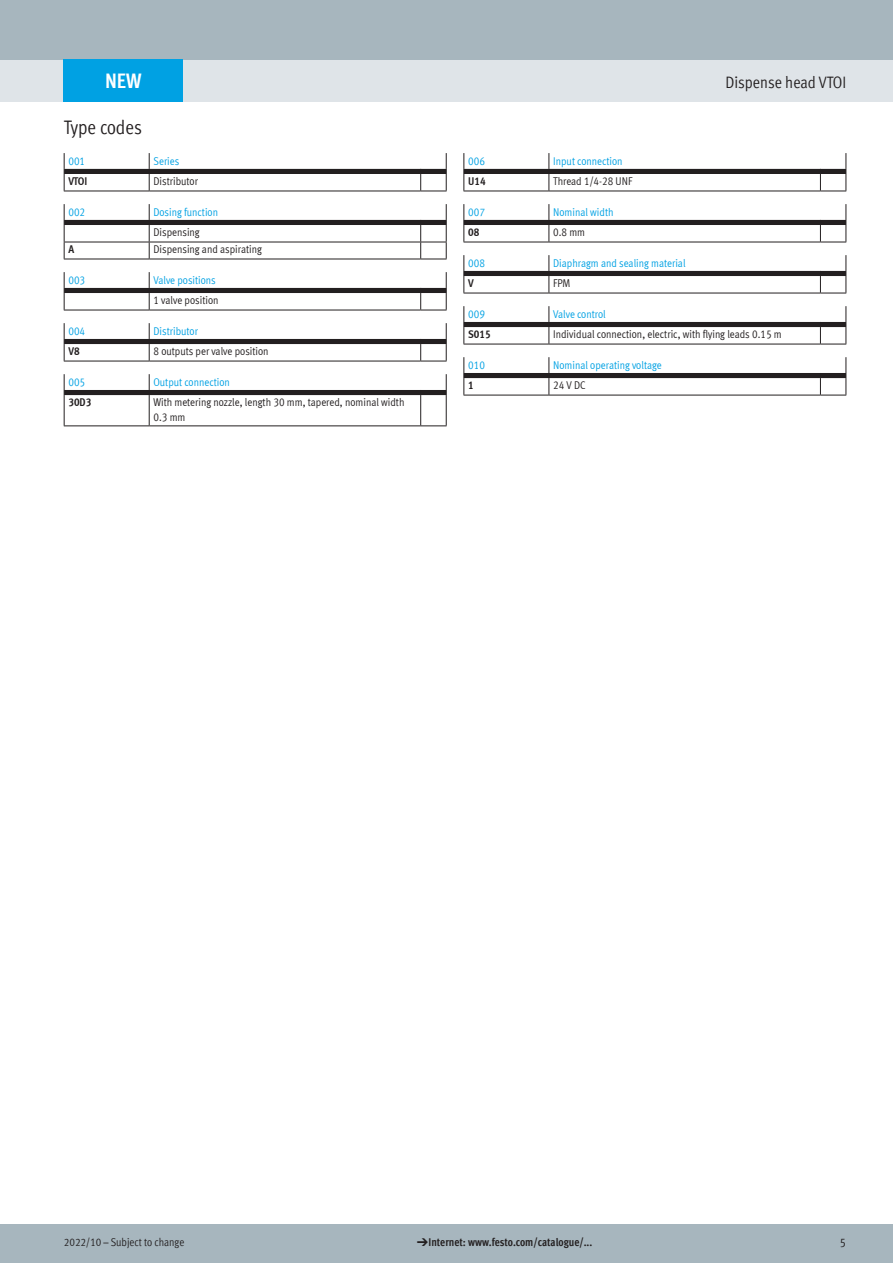
<style>
.page{position:relative;width:893px;height:1263px;background:#fff}
.page>*{position:absolute;margin:0;border:0;box-sizing:border-box;transform-origin:0 0}
.t1{font:700 21px "Meta Cond LF";color:#fff}
.t2{font:condensed 19.5px "Festo";color:#231f20}
.t3{font:condensed 16.5px "Festo";color:#231f20}
.t4{font:condensed 12.75px "Festo";color:#231f20}
.t5{font:11.25px/15px "Meta Cond LF";color:#231f20}
.t6{font:11.25px "Meta Cond LF";color:#00a1e3}
.t7{font:700 condensed 11.25px "Festo";color:#231f20}
.t8{font:condensed 11.25px "Festo";letter-spacing:-.005em;color:#231f20}
.t9{font:700 11.25px "Meta Cond LF";color:#231f20}
.s1{font-family:"Meto Pict 182";font-weight:400;font-stretch:normal}
</style>
<div class="page">
<div style="left:0;top:1225px;width:893px;height:38px;background:#a7b6be"></div>
<div style="left:0;top:60px;width:893px;height:42px;background:#dfe4e8"></div>
<div style="left:0;top:0;width:893px;height:60px;background:#a7b6be"></div>
<div style="left:64px;top:60px;width:119px;height:42px;background:#00a1e3"></div>
<svg style="left:64px;top:153px;width:383px;height:39px"></svg>
<svg style="left:64px;top:204px;width:383px;height:56px"></svg>
<svg style="left:64px;top:272px;width:383px;height:39px"></svg>
<svg style="left:64px;top:323px;width:383px;height:39px"></svg>
<svg style="left:64px;top:374px;width:383px;height:21px"></svg>
<hr style="left:64px;top:395px;width:1px;height:30px;background:#231f20">
<hr style="left:64px;top:425px;width:85px;height:1px;background:#231f20">
<hr style="left:149px;top:395px;width:1px;height:30px;background:#231f20">
<hr style="left:149px;top:425px;width:272px;height:1px;background:#231f20">
<hr style="left:420px;top:395px;width:1px;height:30px;background:#231f20">
<hr style="left:446px;top:395px;width:1px;height:30px;background:#231f20">
<svg style="left:421px;top:425px;width:26px;height:1px"></svg>
<svg style="left:463px;top:153px;width:384px;height:39px"></svg>
<svg style="left:463px;top:204px;width:384px;height:39px"></svg>
<svg style="left:463px;top:255px;width:384px;height:39px"></svg>
<svg style="left:463px;top:306px;width:384px;height:39px"></svg>
<svg style="left:463px;top:357px;width:384px;height:39px"></svg>
<h1 class="t1" style="left:105px;top:67px;width:38px">NEW</h1>
<h2 class="t2" style="left:64px;top:113px;width:80px">Type codes</h2>
<p class="t6" style="left:68px;top:154px;width:18px">001</p>
<p class="t6" style="left:153px;top:154px;width:27px">Series</p>
<p class="t9" style="left:68px;top:174px;width:21px">VTOI</p>
<p class="t5" style="left:153px;top:173px;width:46px">Distributor</p>
<p class="t6" style="left:68px;top:205px;width:18px">002</p>
<p class="t6" style="left:153px;top:205px;width:66px">Dosing function</p>
<p class="t5" style="left:153px;top:224px;width:48px">Dispensing</p>
<p class="t9" style="left:68px;top:242px;width:7px">A</p>
<p class="t5" style="left:153px;top:241px;width:110px">Dispensing and aspirating</p>
<p class="t6" style="left:68px;top:273px;width:18px">003</p>
<p class="t6" style="left:153px;top:273px;width:64px">Valve positions</p>
<p class="t5" style="left:153px;top:292px;width:67px">1 valve position</p>
<p class="t6" style="left:68px;top:324px;width:18px">004</p>
<p class="t6" style="left:153px;top:324px;width:46px">Distributor</p>
<p class="t9" style="left:68px;top:344px;width:13px">V8</p>
<p class="t5" style="left:153px;top:343px;width:117px">8 outputs per valve position</p>
<p class="t6" style="left:68px;top:375px;width:18px">005</p>
<p class="t6" style="left:153px;top:375px;width:78px">Output connection</p>
<p class="t9" style="left:68px;top:395px;width:25px">30D3</p>
<p class="t5" style="left:153px;top:394px;width:253px">With metering nozzle, length 30 mm, tapered, nominal width<br>0.3 mm</p>
<h3 class="t3" style="left:726px;top:71px;width:122px">Dispense head VTOI</h3>
<p class="t6" style="left:468px;top:154px;width:18px">006</p>
<p class="t6" style="left:553px;top:154px;width:71px">Input connection</p>
<p class="t9" style="left:468px;top:174px;width:19px">U14</p>
<p class="t5" style="left:553px;top:173px;width:81px">Thread 1/4-28 UNF</p>
<p class="t6" style="left:468px;top:205px;width:18px">007</p>
<p class="t6" style="left:553px;top:205px;width:62px">Nominal width</p>
<p class="t9" style="left:468px;top:225px;width:13px">08</p>
<p class="t5" style="left:553px;top:224px;width:34px">0.8 mm</p>
<p class="t6" style="left:468px;top:256px;width:18px">008</p>
<p class="t6" style="left:553px;top:256px;width:134px">Diaphragm and sealing material</p>
<p class="t9" style="left:468px;top:276px;width:7px">V</p>
<p class="t5" style="left:553px;top:275px;width:19px">FPM</p>
<p class="t6" style="left:468px;top:307px;width:18px">009</p>
<p class="t6" style="left:553px;top:307px;width:54px">Valve control</p>
<p class="t9" style="left:468px;top:327px;width:24px">S015</p>
<p class="t5" style="left:553px;top:326px;width:230px">Individual connection, electric, with flying leads 0.15 m</p>
<p class="t6" style="left:468px;top:358px;width:18px">010</p>
<p class="t6" style="left:553px;top:358px;width:110px">Nominal operating voltage</p>
<p class="t9" style="left:468px;top:378px;width:7px">1</p>
<p class="t5" style="left:553px;top:377px;width:34px">24 V DC</p>
<p class="t8" style="left:64px;top:1234px;width:122px">2022/10 – Subject to change</p>
<p class="t7" style="left:417px;top:1234px;width:177px"><span class="s1">d</span> Internet: www.festo.com/catalogue/...</p>
<p class="t4" style="left:840px;top:1233px;width:8px">5</p>
</div>
